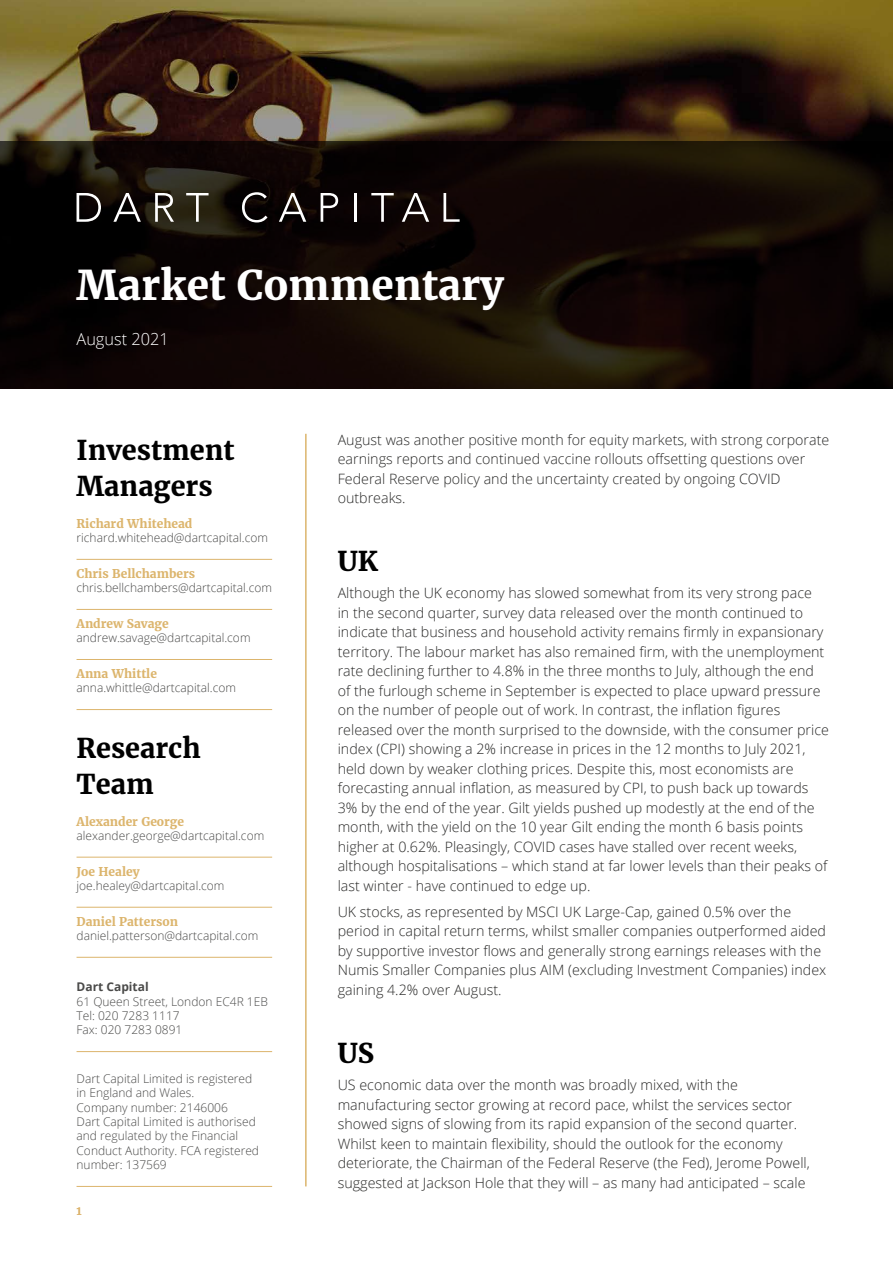
<style>
.page{position:relative;width:893px;height:1263px;background:#fff}
.page>*{position:absolute;margin:0;border:0;box-sizing:border-box;transform-origin:0 0}
.t1{font:700 40.5px "Merriweather";color:#fff}
.t2{font:700 27px/36px "Merriweather";color:#000}
.t3{font:300 16.5px "Open Sans";color:#fff}
.t4{font:300 14.25px/19.5px "Open Sans";color:#282827}
.t5{font:300 12px/14.4px "Open Sans";color:#4a4a49}
.t6{font:700 12px "Merriweather";color:#dcb56d}
.t7{font:700 12px "Open Sans";color:#4a4a49}
.t8{font:12px "Merriweather";color:#dcb46e}
</style>
<div class="page">
<hr style="left:305px;top:434px;width:2px;height:752px;background:#dcb56d">
<img style="left:0;top:0;width:893px;height:141px">
<svg style="left:0;top:141px;width:893px;height:247px;background:#100904"></svg>
<svg style="left:77px;top:193px;width:24px;height:29px"></svg>
<svg style="left:113px;top:193px;width:28px;height:29px"></svg>
<svg style="left:155px;top:193px;width:19px;height:29px"></svg>
<svg style="left:186px;top:193px;width:23px;height:29px"></svg>
<svg style="left:242px;top:192px;width:26px;height:30px"></svg>
<svg style="left:279px;top:193px;width:27px;height:29px"></svg>
<svg style="left:321px;top:193px;width:17px;height:29px"></svg>
<hr style="left:354px;top:193px;width:3px;height:29px;background:#fff">
<svg style="left:371px;top:193px;width:23px;height:29px"></svg>
<svg style="left:402px;top:193px;width:27px;height:29px"></svg>
<svg style="left:443px;top:193px;width:17px;height:29px"></svg>
<hr style="left:77px;top:1051px;width:195px;height:1px;background:#dcb56d">
<hr style="left:77px;top:1186px;width:195px;height:1px;background:#dcb56d">
<hr style="left:77px;top:559px;width:195px;height:1px;background:#dcb56d">
<hr style="left:77px;top:609px;width:195px;height:1px;background:#dcb56d">
<hr style="left:77px;top:659px;width:195px;height:1px;background:#dcb56d">
<hr style="left:77px;top:709px;width:195px;height:1px;background:#dcb56d">
<hr style="left:77px;top:857px;width:195px;height:1px;background:#dcb56d">
<hr style="left:77px;top:907px;width:195px;height:1px;background:#dcb56d">
<hr style="left:77px;top:957px;width:195px;height:1px;background:#dcb56d">
<h1 class="t1" style="left:77px;top:260px;width:429px">Market Commentary</h1>
<p class="t3" style="left:77px;top:328px;width:94px">August 2021</p>
<h2 class="t2" style="left:77px;top:433px;width:159px">Investment<br>Managers</h2>
<p class="t6" style="left:77px;top:516px;width:117px">Richard Whitehead</p>
<p class="t5" style="left:77px;top:530px;width:193px">richard.whitehead@dartcapital.com</p>
<p class="t6" style="left:77px;top:566px;width:120px">Chris Bellchambers</p>
<p class="t5" style="left:77px;top:580px;width:197px">chris.bellchambers@dartcapital.com</p>
<p class="t6" style="left:77px;top:616px;width:94px">Andrew Savage</p>
<p class="t5" style="left:77px;top:630px;width:176px">andrew.savage@dartcapital.com</p>
<p class="t6" style="left:77px;top:666px;width:82px">Anna Whittle</p>
<p class="t5" style="left:77px;top:680px;width:161px">anna.whittle@dartcapital.com</p>
<h2 class="t2" style="left:77px;top:730px;width:126px">Research<br>Team</h2>
<p class="t6" style="left:77px;top:814px;width:109px">Alexander George</p>
<p class="t5" style="left:77px;top:828px;width:189px">alexander.george@dartcapital.com</p>
<p class="t6" style="left:77px;top:864px;width:65px">Joe Healey</p>
<p class="t5" style="left:77px;top:878px;width:150px">joe.healey@dartcapital.com</p>
<p class="t6" style="left:77px;top:914px;width:103px">Daniel Patterson</p>
<p class="t5" style="left:77px;top:928px;width:183px">daniel.patterson@dartcapital.com</p>
<p class="t7" style="left:77px;top:978px;width:74px">Dart Capital</p>
<p class="t5" style="left:77px;top:994px;width:193px">61 Queen Street, London EC4R 1EB<br>Tel: 020 7283 1117<br>Fax: 020 7283 0891</p>
<p class="t5" style="left:77px;top:1071px;width:184px">Dart Capital Limited is registered in England and Wales.<br>Company number: 2146006<br>Dart Capital Limited is authorised and regulated by the Financial<br>Conduct Authority. FCA registered number: 137569</p>
<p class="t8" style="left:77px;top:1203px;width:7px">1</p>
<p class="t4" style="left:338px;top:429px;width:493px">August was another positive month for equity markets, with strong corporate earnings reports and continued vaccine rollouts offsetting questions over Federal Reserve policy and the uncertainty created by ongoing COVID outbreaks.</p>
<h2 class="t2" style="left:338px;top:544px;width:42px">UK</h2>
<p class="t4" style="left:338px;top:583px;width:493px">Although the UK economy has slowed somewhat from its very strong pace<br>in the second quarter, survey data released over the month continued to indicate that business and household activity remains firmly in expansionary territory. The labour market has also remained firm, with the unemployment rate declining further to 4.8% in the three months to July, although the end of the furlough scheme in September is expected to place upward pressure on the number of people out of work. In contrast, the inflation figures released over the month surprised to the downside, with the consumer price index (CPI) showing a 2% increase in prices in the 12 months to July 2021, held down by weaker clothing prices. Despite this, most economists are forecasting annual inflation, as measured by CPI, to push back up towards 3% by the end of the year. Gilt yields pushed up modestly at the end of the month, with the yield on the 10 year Gilt ending the month 6 basis points higher at 0.62%. Pleasingly, COVID cases have stalled over recent weeks, although hospitalisations – which stand at far lower levels than their peaks of last winter - have continued to edge up.</p>
<p class="t4" style="left:338px;top:901px;width:490px">UK stocks, as represented by MSCI UK Large-Cap, gained 0.5% over the period in capital return terms, whilst smaller companies outperformed aided by supportive investor flows and generally strong earnings releases with the Numis Smaller Companies plus AIM (excluding Investment Companies) index gaining 4.2% over August.</p>
<h2 class="t2" style="left:338px;top:1035px;width:38px">US</h2>
<p class="t4" style="left:338px;top:1075px;width:474px">US economic data over the month was broadly mixed, with the manufacturing sector growing at record pace, whilst the services sector showed signs of slowing from its rapid expansion of the second quarter.<br>Whilst keen to maintain flexibility, should the outlook for the economy deteriorate, the Chairman of the Federal Reserve (the Fed), Jerome Powell, suggested at Jackson Hole that they will – as many had anticipated – scale</p>
</div>
